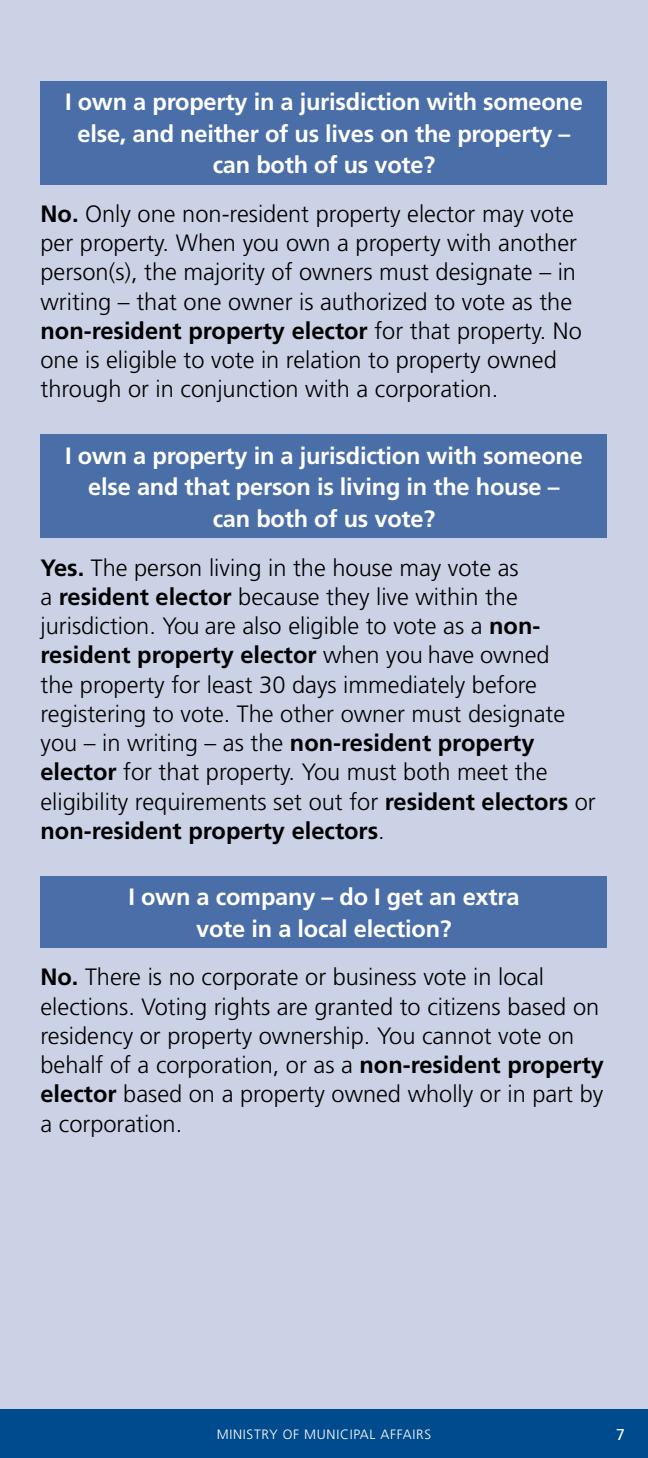
<style>
.page{position:relative;width:648px;height:1458px;background:#fff}
.page>*{position:absolute;margin:0;border:0;box-sizing:border-box;transform-origin:0 0}
.t1{font:300 23.62px/29.2px "Frutiger LT Std";color:#000}
.t2{font:700 23.62px/31.5px "Frutiger LT Std";letter-spacing:-.01em;color:#fff;text-align:center}
.t3{font:15.75px "Frutiger LT Std";color:#fff}
.t4{font:300 13.5px "Frutiger LT Std";letter-spacing:.05em;color:#fff}
.s1{font-weight:700}
</style>
<div class="page">
<div style="left:0;top:0;width:648px;height:1438px;background:#cbd2e6"></div>
<div style="left:40px;top:81px;width:567px;height:103px;background:#4a6ea7"></div>
<div style="left:40px;top:435px;width:567px;height:103px;background:#4a6ea7"></div>
<div style="left:40px;top:876px;width:567px;height:72px;background:#4a6ea7"></div>
<div style="left:0;top:1409px;width:648px;height:49px;background:#004b8d"></div>
<p class="t2" style="left:65px;top:86px;width:519px">I own a property in a jurisdiction with someone else, and neither of us lives on the property – can both of us vote?</p>
<p class="t1" style="left:41px;top:199px;width:543px"><span class="s1">No.</span> Only one non-resident property elector may vote per property. When you own a property with another person(s), the majority of owners must designate – in writing – that one owner is authorized to vote as the <span class="s1">non-resident property elector</span> for that property. No one is eligible to vote in relation to property owned through or in conjunction with a corporation.</p>
<p class="t2" style="left:65px;top:440px;width:519px">I own a property in a jurisdiction with someone else and that person is living in the house –<br>can both of us vote?</p>
<p class="t1" style="left:41px;top:553px;width:557px"><span class="s1">Yes.</span> The person living in the house may vote as<br>a <span class="s1">resident elector</span> because they live within the jurisdiction. You are also eligible to vote as a <span class="s1">non&shy;resident property elector</span> when you have owned<br>the property for least 30 days immediately before registering to vote. The other owner must designate you – in writing – as the <span class="s1">non-resident property elector</span> for that property. You must both meet the eligibility requirements set out for <span class="s1">resident electors</span> or <span class="s1">non-resident property electors</span>.</p>
<p class="t2" style="left:128px;top:881px;width:393px">I own a company – do I get an extra vote in a local election?</p>
<p class="t1" style="left:40px;top:963px;width:565px"><span class="s1">No.</span> There is no corporate or business vote in local elections. Voting rights are granted to citizens based on residency or property ownership. You cannot vote on behalf of a corporation, or as a <span class="s1">non-resident property elector</span> based on a property owned wholly or in part by a corporation.</p>
<p class="t4" style="left:217px;top:1426px;width:216px">MINISTRY OF MUNICIPAL AFFAIRS</p>
<p class="t3" style="left:616px;top:1425px;width:10px">7</p>
</div>
